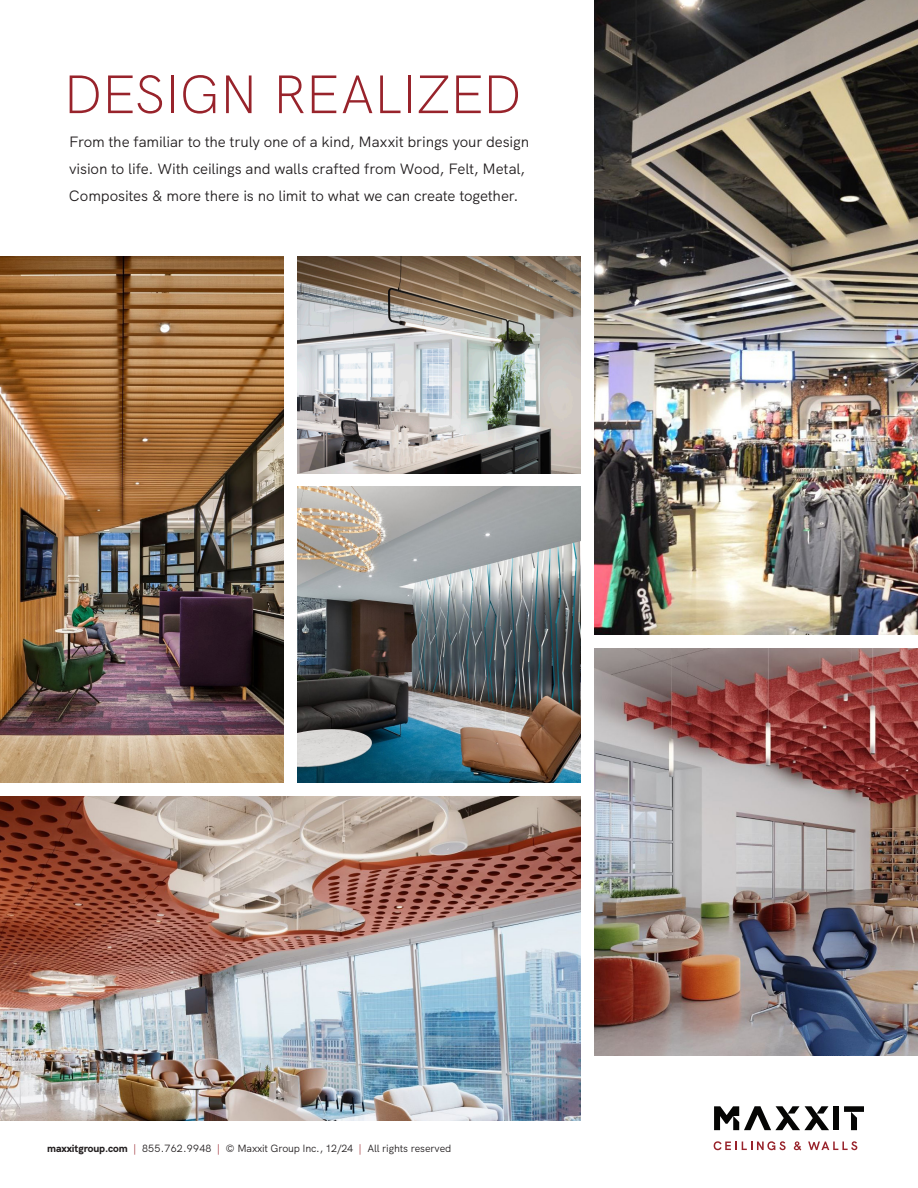
<style>
.page{position:relative;width:918px;height:1188px;background:#fff}
.page>*{position:absolute;margin:0;border:0;box-sizing:border-box;transform-origin:0 0}
.t1{font:300 54px "HK Grotesk";letter-spacing:-.02em;color:#98232b}
.t2{font:15px/27px "HK Grotesk";letter-spacing:-.01em;color:#231f20}
.t3{font:10.5px "HK Grotesk";letter-spacing:-.01em;color:#231f20}
.s1{font-weight:800}
.s2{color:#98232b}
</style>
<div class="page">
<div style="left:833px;top:1106px;width:6px;height:24px;background:#050504"></div>
<svg style="left:844px;top:1106px;width:20px;height:24px"></svg>
<svg style="left:714px;top:1106px;width:115px;height:24px"></svg>
<svg style="left:714px;top:1141px;width:72px;height:9px"></svg>
<svg style="left:794px;top:1141px;width:7px;height:9px"></svg>
<svg style="left:808px;top:1141px;width:49px;height:9px"></svg>
<img style="left:297px;top:486px;width:283px;height:297px">
<img style="left:297px;top:256px;width:283px;height:217px">
<img style="left:0;top:796px;width:580px;height:325px">
<img style="left:594px;top:648px;width:324px;height:407px">
<img style="left:594px;top:0;width:324px;height:634px">
<img style="left:0;top:256px;width:284px;height:527px">
<p class="t1" style="left:63px;top:52px;width:460px">DESIGN REALIZED</p>
<p class="t2" style="left:69px;top:127px;width:462px">From the familiar to the truly one of a kind, Maxxit brings your design vision to life. With ceilings and walls crafted from Wood, Felt, Metal,<br>Composites &amp; more there is no limit to what we can create together.</p>
<p class="t3" style="left:47px;top:1141px;width:406px"><span class="s1">maxxitgroup.com</span> <span class="s2">|</span> 855.762.9948 <span class="s2">|</span> © Maxxit Group Inc., 12/24 <span class="s2">|</span> All rights reserved</p>
</div>
